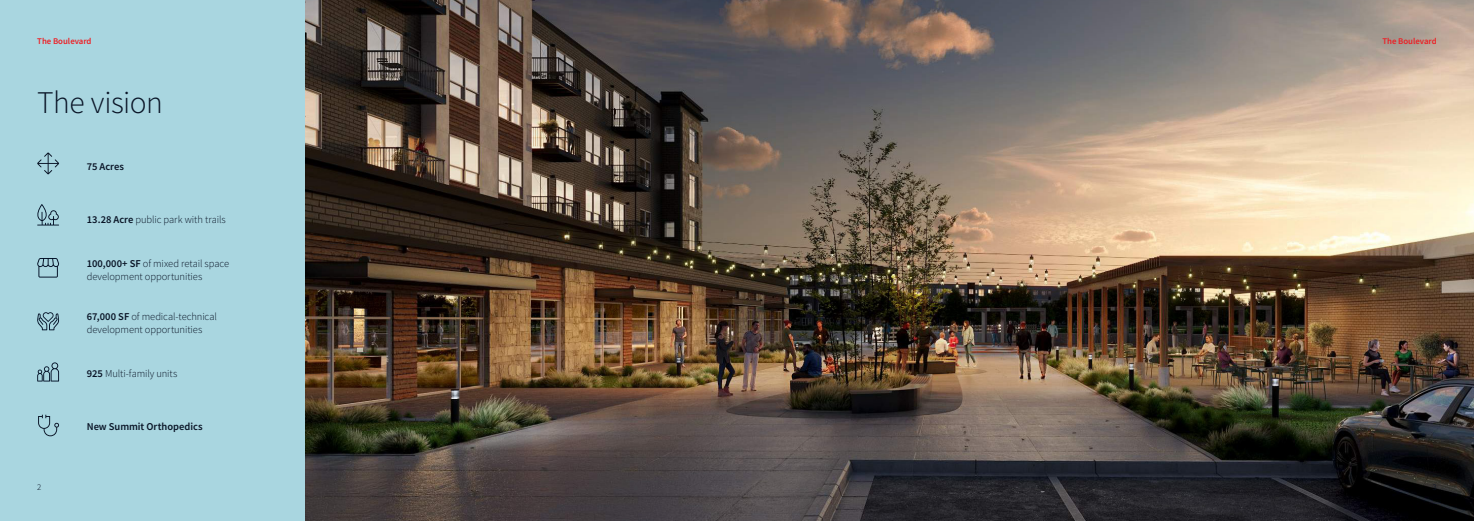
<style>
.page{position:relative;width:1474px;height:521px;background:#fff}
.page>*{position:absolute;margin:0;border:0;box-sizing:border-box;transform-origin:0 0}
.Heading_-_36pt{font:300 31.5px "Source Sans Pro";letter-spacing:-.02em;color:#091426}
.Subheading{font:300 10.5px/13.1px "Source Sans Pro";letter-spacing:-.01em;color:#091426}
.Subheading-2{font:600 10.5px "Source Sans Pro";letter-spacing:-.005em;color:#091426}
.t1{font:600 8.75px "Source Sans Pro";color:#ee1d23}
.t2{font:300 8.75px "Source Sans Pro";color:#091426}
.s1{font-weight:600}
</style>
<div class="page">
<div style="left:0;top:0;width:386px;height:521px;background:#a9d6e0"></div>
<img style="left:306px;top:0;width:1167px;height:521px">
<svg style="left:38px;top:415px;width:21px;height:21px"></svg>
<svg style="left:37px;top:152px;width:22px;height:22px"></svg>
<svg style="left:37px;top:362px;width:22px;height:19px"></svg>
<svg style="left:37px;top:312px;width:22px;height:18px"></svg>
<svg style="left:37px;top:258px;width:22px;height:20px"></svg>
<svg style="left:37px;top:204px;width:22px;height:21px"></svg>
<p class="t1" style="left:37px;top:35px;width:56px">The Boulevard</p>
<p class="t1" style="left:1382px;top:35px;width:56px">The Boulevard</p>
<p class="Heading_-_36pt" style="left:37px;top:83px;width:127px">The vision</p>
<p class="Subheading-2" style="left:87px;top:160px;width:39px">75 Acres</p>
<p class="Subheading" style="left:87px;top:212px;width:140px"><span class="s1">13.28 Acre</span> public park with trails</p>
<p class="Subheading" style="left:87px;top:257px;width:144px"><span class="s1">100,000+ SF</span> of mixed retail space development opportunities</p>
<p class="Subheading" style="left:87px;top:310px;width:132px"><span class="s1">67,000 SF</span> of medical-technical development opportunities</p>
<p class="Subheading" style="left:87px;top:367px;width:92px"><span class="s1">925</span> Multi-family units</p>
<p class="t2" style="left:37px;top:482px;width:6px">2</p>
<p class="Subheading-2" style="left:87px;top:420px;width:117px">New Summit Orthopedics</p>
</div>
